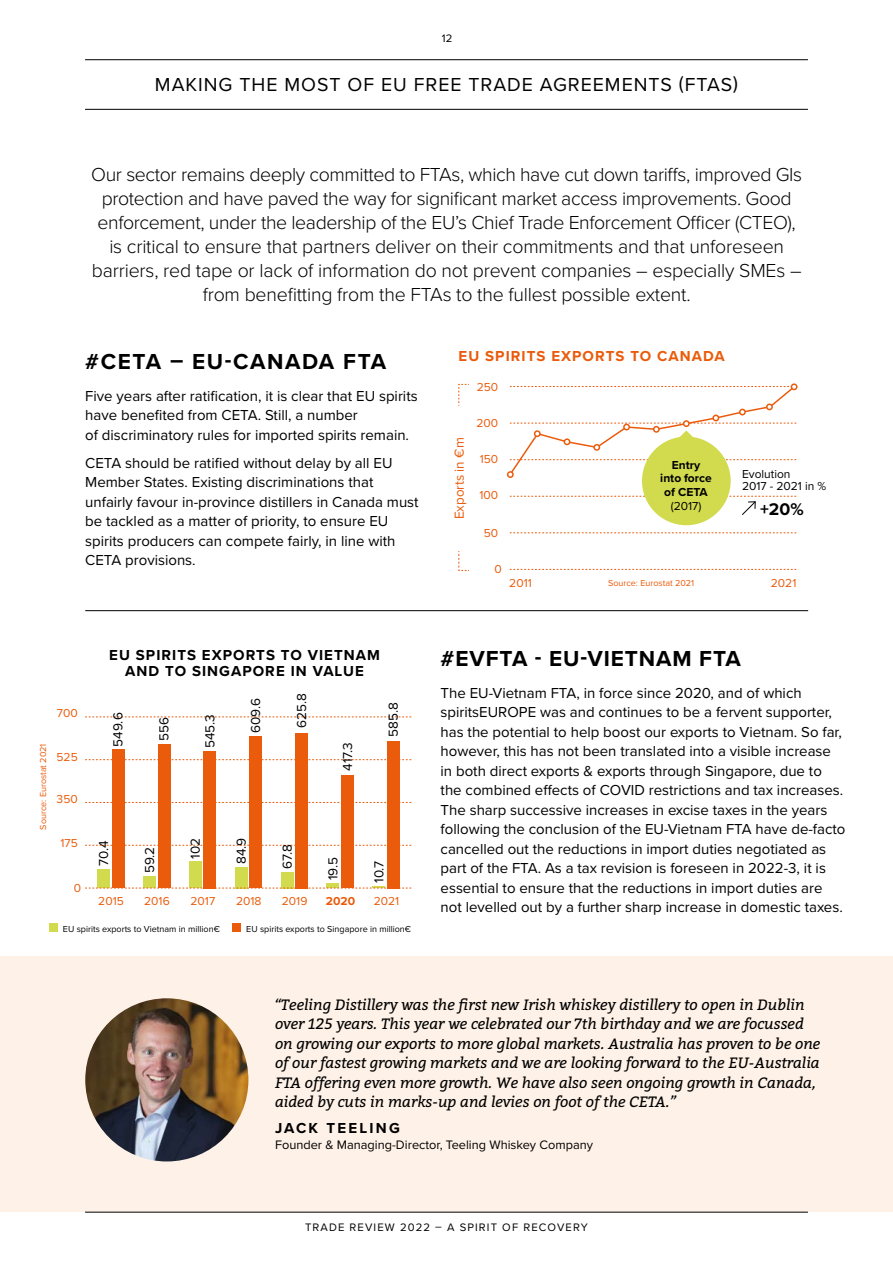
<style>
.page{position:relative;width:893px;height:1263px;background:#fff}
.page>*{position:absolute;margin:0;border:0;box-sizing:border-box;transform-origin:0 0}
.t1{font:700 22.5px "Proxima Nova";letter-spacing:.04em;color:#000}
.t2{font:700 22.5px "Proxima Nova";letter-spacing:.07em;color:#000}
.t3{font:300 19.5px/24px "Proxima Nova";letter-spacing:-.02em;color:#000;text-align:center}
.t4{font:19.5px "Proxima Nova";letter-spacing:.05em;color:#000}
.t5{font:700 17.55px "Proxima Nova";color:#000}
.t6{font:15px/19.5px "Proxima Nova";color:#000}
.t7{font:italic 15px/19.5px "Bitter";color:#000}
.t8{font:700 15px/16.5px "Proxima Nova";letter-spacing:.07em;color:#000;text-align:center}
.t9{font:700 15px "Proxima Nova";letter-spacing:.07em;color:#ea5b0b}
.t10{font:700 15px "Proxima Nova";letter-spacing:.15em;color:#000}
.t11{font:13.5px "Proxima Nova";color:#000}
.t12{font:13.5px "Proxima Nova";color:#ea5b0b}
.t13{font:12.75px "Proxima Nova";color:#000}
.t14{font:12px "Proxima Nova";color:#ea5b0b}
.t15{font:12px/12px "Proxima Nova";color:#000}
.t16{font:700 12px/13.5px "Proxima Nova";color:#000;text-align:center}
.t17{font:700 12px "Proxima Nova";color:#ea5b0b}
.t18{font:11.25px "Proxima Nova";letter-spacing:.1em;color:#000}
.t19{font:9px "Proxima Nova";color:#000}
.t20{font:9px "Proxima Nova";color:#ea5b0b}
</style>
<div class="page">
<div style="left:97px;top:869px;width:13px;height:19px;background:#d2db4d"></div>
<div style="left:112px;top:749px;width:12px;height:139px;background:#ea5b0b"></div>
<div style="left:235px;top:867px;width:12px;height:21px;background:#d2db4d"></div>
<div style="left:250px;top:736px;width:12px;height:152px;background:#ea5b0b"></div>
<div style="left:143px;top:876px;width:12px;height:12px;background:#d2db4d"></div>
<div style="left:158px;top:744px;width:12px;height:144px;background:#ea5b0b"></div>
<div style="left:281px;top:872px;width:12px;height:16px;background:#d2db4d"></div>
<div style="left:296px;top:733px;width:12px;height:155px;background:#ea5b0b"></div>
<div style="left:189px;top:861px;width:12px;height:27px;background:#d2db4d"></div>
<div style="left:204px;top:751px;width:12px;height:137px;background:#ea5b0b"></div>
<div style="left:327px;top:883px;width:12px;height:5px;background:#d2db4d"></div>
<div style="left:341px;top:775px;width:13px;height:113px;background:#ea5b0b"></div>
<div style="left:387px;top:741px;width:13px;height:147px;background:#ea5b0b"></div>
<div style="left:0;top:956px;width:893px;height:256px;background:#fef1e7"></div>
<hr style="left:85px;top:610px;width:723px;height:1px;background:#000">
<img style="left:85px;top:998px;width:163px;height:163px;border-radius:82px">
<svg style="left:510px;top:569px;width:286px;height:1px"></svg>
<svg style="left:85px;top:886px;width:326px;height:3px"></svg>
<svg style="left:510px;top:533px;width:286px;height:1px"></svg>
<svg style="left:85px;top:845px;width:326px;height:1px"></svg>
<svg style="left:85px;top:802px;width:326px;height:1px"></svg>
<svg style="left:85px;top:759px;width:326px;height:1px"></svg>
<svg style="left:85px;top:717px;width:326px;height:1px"></svg>
<svg style="left:458px;top:384px;width:11px;height:22px"></svg>
<svg style="left:458px;top:551px;width:11px;height:20px"></svg>
<div style="left:507px;top:471px;width:7px;height:7px;border:2px solid #ea5b0b;border-radius:50%"></div>
<div style="left:642px;top:436px;width:89px;height:89px;background:#d2db4d;border-radius:50%"></div>
<div style="left:49px;top:923px;width:9px;height:9px;background:#d2db4d"></div>
<div style="left:232px;top:923px;width:9px;height:9px;background:#ea5b0b"></div>
<svg style="left:508px;top:384px;width:289px;height:93px"></svg>
<div style="left:791px;top:383px;width:6px;height:7px;border:2px solid #ea5b0b;border-radius:50%"></div>
<svg style="left:510px;top:496px;width:286px;height:20px"></svg>
<hr style="left:85px;top:1212px;width:723px;height:1px;background:#000">
<hr style="left:85px;top:59px;width:723px;height:1px;background:#000">
<hr style="left:85px;top:109px;width:723px;height:1px;background:#000">
<p class="t18" style="left:442px;top:30px;width:12px">12</p>
<h2 class="t4" style="left:155px;top:70px;width:585px">MAKING THE MOST OF EU FREE TRADE AGREEMENTS (FTAS)</h2>
<p class="t3" style="left:91px;top:161px;width:712px">Our sector remains deeply committed to FTAs, which have cut down tariffs, improved GIs protection and have paved the way for significant market access improvements. Good enforcement, under the leadership of the EU’s Chief Trade Enforcement Officer (CTEO), is critical to ensure that partners deliver on their commitments and that unforeseen barriers, red tape or lack of information do not prevent companies – especially SMEs – from benefitting from the FTAs to the fullest possible extent.</p>
<h1 class="t2" style="left:85px;top:344px;width:303px">#CETA – EU-CANADA FTA</h1>
<p class="t6" style="left:85px;top:385px;width:334px">Five years after ratification, it is clear that EU spirits have benefited from CETA. Still, a number<br>of discriminatory rules for imported spirits remain.</p>
<p class="t6" style="left:85px;top:452px;width:335px">CETA should be ratified without delay by all EU Member States. Existing discriminations that unfairly favour in-province distillers in Canada must be tackled as a matter of priority, to ensure EU spirits producers can compete fairly, in line with CETA provisions.</p>
<p class="t9" style="left:459px;top:345px;width:267px">EU SPIRITS EXPORTS TO CANADA</p>
<p class="t14" style="left:477px;top:378px;width:23px">250</p>
<p class="t12" style="left:449px;top:519px;width:84px;rotate:-90deg">Exports in €m</p>
<p class="t14" style="left:476px;top:414px;width:23px">200</p>
<p class="t14" style="left:480px;top:450px;width:20px">150</p>
<p class="t14" style="left:479px;top:486px;width:20px">100</p>
<p class="t14" style="left:484px;top:524px;width:16px">50</p>
<p class="t16" style="left:660px;top:458px;width:53px">Entry into force of CETA</p>
<p class="t15" style="left:742px;top:468px;width:86px">Evolution<br>2017 - 2021 in %</p>
<p class="t15" style="left:671px;top:500px;width:32px">(2017)</p>
<p class="t5" style="left:760px;top:496px;width:45px">+20%</p>
<p class="t14" style="left:494px;top:560px;width:9px">0</p>
<p class="t14" style="left:509px;top:574px;width:24px">2011</p>
<p class="t20" style="left:608px;top:576px;width:88px">Source: Eurostat 2021</p>
<p class="t14" style="left:771px;top:574px;width:27px">2021</p>
<p class="t20" style="left:36px;top:830px;width:88px;rotate:-90deg">Source: Eurostat 2021</p>
<p class="t14" style="left:57px;top:704px;width:22px">700</p>
<p class="t14" style="left:57px;top:748px;width:23px">525</p>
<p class="t14" style="left:57px;top:790px;width:23px">350</p>
<p class="t14" style="left:60px;top:834px;width:19px">175</p>
<p class="t14" style="left:74px;top:879px;width:9px">0</p>
<p class="t8" style="left:109px;top:646px;width:272px">EU SPIRITS EXPORTS TO VIETNAM<br>AND TO SINGAPORE IN VALUE</p>
<p class="t11" style="left:108px;top:746px;width:36px;rotate:-90deg">549.6</p>
<p class="t11" style="left:154px;top:741px;width:25px;rotate:-90deg">556</p>
<p class="t11" style="left:200px;top:748px;width:36px;rotate:-90deg">545.3</p>
<p class="t11" style="left:246px;top:733px;width:36px;rotate:-90deg">609.6</p>
<p class="t11" style="left:292px;top:728px;width:36px;rotate:-90deg">625.8</p>
<p class="t11" style="left:337px;top:771px;width:30px;rotate:-90deg">417.3</p>
<p class="t11" style="left:383px;top:736px;width:36px;rotate:-90deg">585.8</p>
<p class="t11" style="left:94px;top:866px;width:27px;rotate:-90deg">70.4</p>
<p class="t14" style="left:98px;top:891px;width:27px">2015</p>
<p class="t11" style="left:139px;top:873px;width:28px;rotate:-90deg">59.2</p>
<p class="t14" style="left:144px;top:891px;width:27px">2016</p>
<p class="t11" style="left:185px;top:859px;width:22px;rotate:-90deg">102</p>
<p class="t14" style="left:191px;top:891px;width:26px">2017</p>
<p class="t11" style="left:231px;top:864px;width:28px;rotate:-90deg">84.9</p>
<p class="t14" style="left:236px;top:891px;width:27px">2018</p>
<p class="t11" style="left:277px;top:868px;width:26px;rotate:-90deg">67.8</p>
<p class="t14" style="left:282px;top:891px;width:27px">2019</p>
<p class="t11" style="left:323px;top:880px;width:25px;rotate:-90deg">19.5</p>
<p class="t17" style="left:326px;top:891px;width:31px">2020</p>
<p class="t11" style="left:369px;top:883px;width:23px;rotate:-90deg">10.7</p>
<p class="t14" style="left:374px;top:891px;width:27px">2021</p>
<p class="t19" style="left:63px;top:922px;width:158px">EU spirits exports to Vietnam in million€</p>
<p class="t19" style="left:246px;top:922px;width:166px">EU spirits exports to Singapore in million€</p>
<h1 class="t1" style="left:441px;top:641px;width:302px">#EVFTA - EU-VIETNAM FTA</h1>
<p class="t6" style="left:441px;top:682px;width:406px">The EU-Vietnam FTA, in force since 2020, and of which spiritsEUROPE was and continues to be a fervent supporter, has the potential to help boost our exports to Vietnam. So far, however, this has not been translated into a visible increase in both direct exports &amp; exports through Singapore, due to the combined effects of COVID restrictions and tax increases.<br>The sharp successive increases in excise taxes in the years following the conclusion of the EU-Vietnam FTA have de-facto cancelled out the reductions in import duties negotiated as part of the FTA. As a tax revision is foreseen in 2022-3, it is essential to ensure that the reductions in import duties are not levelled out by a further sharp increase in domestic taxes.</p>
<p class="t7" style="left:275px;top:995px;width:547px">“Teeling Distillery was the first new Irish whiskey distillery to open in Dublin over 125 years. This year we celebrated our 7th birthday and we are focussed on growing our exports to more global markets. Australia has proven to be one of our fastest growing markets and we are looking forward to the EU-Australia FTA offering even more growth. We have also seen ongoing growth in Canada, aided by cuts in marks-up and levies on foot of the CETA.”</p>
<p class="t10" style="left:275px;top:1117px;width:126px">JACK TEELING</p>
<p class="t13" style="left:275px;top:1135px;width:319px">Founder &amp; Managing-Director, Teeling Whiskey Company</p>
<p class="t18" style="left:305px;top:1218px;width:284px">TRADE REVIEW 2022 – A SPIRIT OF RECOVERY</p>
</div>
